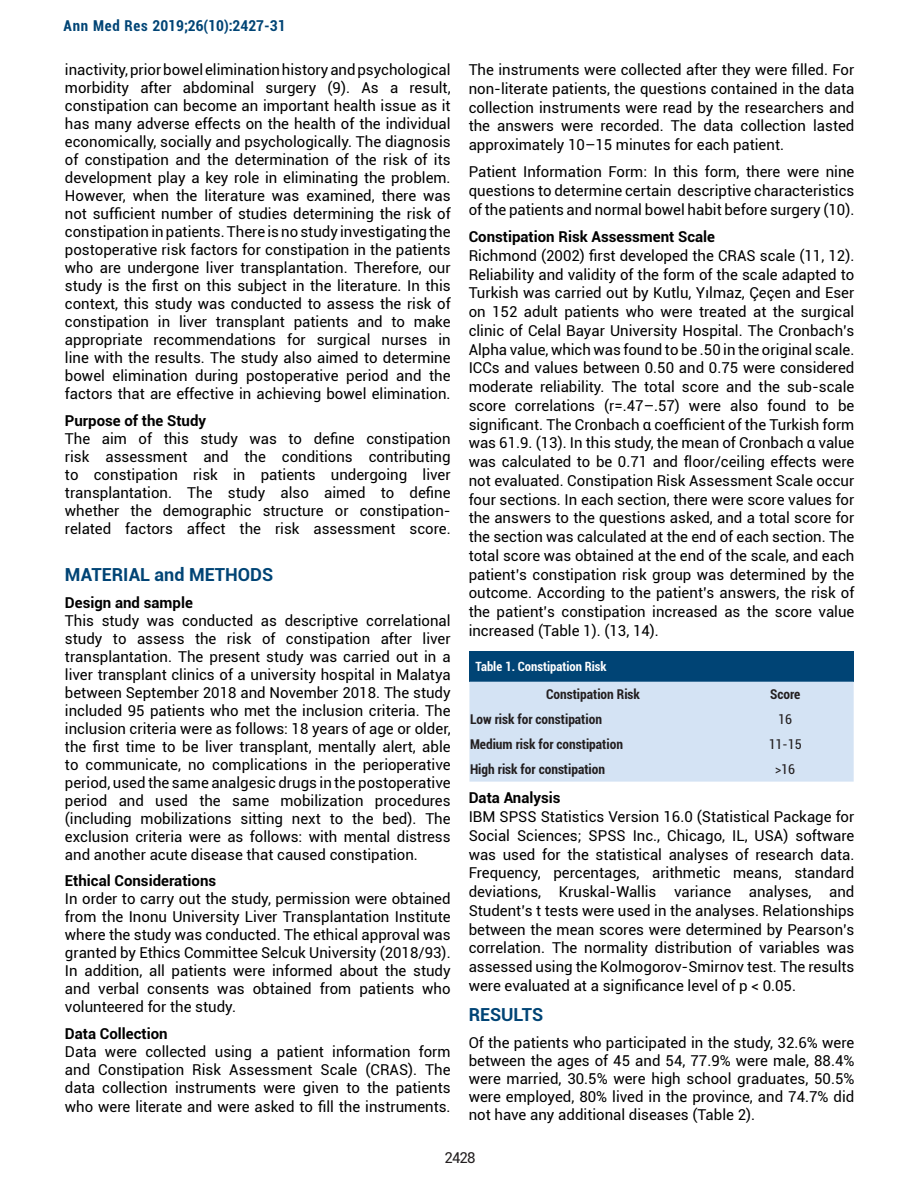
<style>
.page{position:relative;width:918px;height:1188px;background:#fff}
.page>*{position:absolute;margin:0;border:0;box-sizing:border-box;transform-origin:0 0}
.t1{font:700 18px "Roboto";color:#004475}
.t2{font:15px/18px "Roboto";color:#000;text-align:justify}
.t3{font:700 15px "Roboto";color:#000}
.t4{font:700 condensed 15px "Roboto";color:#004475}
.t5{font:15px "Roboto";color:#231f20}
.t6{font:700 condensed 13.5px "Roboto";color:#231f20}
.t7{font:condensed 13.5px "Roboto";color:#231f20}
.t8{font:700 condensed 12.75px "Roboto";color:#fff}
</style>
<div class="page">
<div style="left:469px;top:651px;width:385px;height:31px;background:#004475"></div>
<div style="left:469px;top:682px;width:385px;height:100px;background:#d4e3f4"></div>
<p class="t4" style="left:64px;top:15px;width:224px">Ann Med Res 2019;26(10):2427-31</p>
<p class="t2" style="left:65px;top:60px;width:387px">inactivity, prior bowel elimination history and psychological morbidity after abdominal surgery (9). As a result, constipation can become an important health issue as it has many adverse effects on the health of the individual economically, socially and psychologically. The diagnosis of constipation and the determination of the risk of its development play a key role in eliminating the problem.<br>However, when the literature was examined, there was not sufficient number of studies determining the risk of constipation in patients. There is no study investigating the postoperative risk factors for constipation in the patients who are undergone liver transplantation. Therefore, our study is the first on this subject in the literature. In this context, this study was conducted to assess the risk of constipation in liver transplant patients and to make appropriate recommendations for surgical nurses in line with the results. The study also aimed to determine bowel elimination during postoperative period and the factors that are effective in achieving bowel elimination.</p>
<p class="t3" style="left:65px;top:410px;width:143px">Purpose of the Study</p>
<p class="t2" style="left:65px;top:429px;width:387px">The aim of this study was to define constipation risk assessment and the conditions contributing to constipation risk in patients undergoing liver transplantation. The study also aimed to define whether the demographic structure or constipation&shy;related factors affect the risk assessment score.</p>
<p class="t1" style="left:65px;top:562px;width:210px">MATERIAL and METHODS</p>
<p class="t3" style="left:65px;top:592px;width:129px">Design and sample</p>
<p class="t2" style="left:65px;top:611px;width:387px">This study was conducted as descriptive correlational study to assess the risk of constipation after liver transplantation. The present study was carried out in a liver transplant clinics of a university hospital in Malatya between September 2018 and November 2018. The study included 95 patients who met the inclusion criteria. The inclusion criteria were as follows: 18 years of age or older, the first time to be liver transplant, mentally alert, able to communicate, no complications in the perioperative period, used the same analgesic drugs in the postoperative period and used the same mobilization procedures (including mobilizations sitting next to the bed). The exclusion criteria were as follows: with mental distress and another acute disease that caused constipation.</p>
<p class="t3" style="left:65px;top:870px;width:153px">Ethical Considerations</p>
<p class="t2" style="left:65px;top:889px;width:387px">In order to carry out the study, permission were obtained from the Inonu University Liver Transplantation Institute where the study was conducted. The ethical approval was granted by Ethics Committee Selcuk University (2018/93).<br>In addition, all patients were informed about the study and verbal consents was obtained from patients who volunteered for the study.</p>
<p class="t3" style="left:65px;top:1023px;width:104px">Data Collection</p>
<p class="t2" style="left:65px;top:1042px;width:387px">Data were collected using a patient information form and Constipation Risk Assessment Scale (CRAS). The data collection instruments were given to the patients who were literate and were asked to fill the instruments.</p>
<p class="t2" style="left:469px;top:60px;width:387px;line-height:18.8px">The instruments were collected after they were filled. For non-literate patients, the questions contained in the data collection instruments were read by the researchers and the answers were recorded. The data collection lasted approximately 10–15 minutes for each patient.</p>
<p class="t2" style="left:469px;top:162px;width:387px;line-height:18.8px">Patient Information Form: In this form, there were nine questions to determine certain descriptive characteristics of the patients and normal bowel habit before surgery (10).</p>
<p class="t3" style="left:469px;top:226px;width:248px">Constipation Risk Assessment Scale</p>
<p class="t2" style="left:469px;top:246px;width:387px;line-height:18.8px">Richmond (2002) first developed the CRAS scale (11, 12).<br>Reliability and validity of the form of the scale adapted to Turkish was carried out by Kutlu, Yılmaz, Çeçen and Eser on 152 adult patients who were treated at the surgical clinic of Celal Bayar University Hospital. The Cronbach’s Alpha value, which was found to be .50 in the original scale.<br>ICCs and values between 0.50 and 0.75 were considered moderate reliability. The total score and the sub-scale score correlations (r=.47–.57) were also found to be significant. The Cronbach α coefficient of the Turkish form was 61.9. (13). In this study, the mean of Cronbach α value was calculated to be 0.71 and floor/ceiling effects were not evaluated. Constipation Risk Assessment Scale occur four sections. In each section, there were score values for the answers to the questions asked, and a total score for the section was calculated at the end of each section. The total score was obtained at the end of the scale, and each patient’s constipation risk group was determined by the outcome. According to the patient’s answers, the risk of the patient’s constipation increased as the score value increased (Table 1). (13, 14).</p>
<p class="t8" style="left:475px;top:657px;width:133px">Table 1. Constipation Risk</p>
<p class="t6" style="left:546px;top:685px;width:95px">Constipation Risk</p>
<p class="t6" style="left:770px;top:685px;width:32px">Score</p>
<p class="t6" style="left:470px;top:710px;width:134px">Low risk for constipation</p>
<p class="t7" style="left:778px;top:710px;width:15px">16</p>
<p class="t6" style="left:470px;top:735px;width:154px">Medium risk for constipation</p>
<p class="t7" style="left:769px;top:735px;width:35px">11-15</p>
<p class="t6" style="left:470px;top:760px;width:137px">High risk for constipation</p>
<p class="t7" style="left:775px;top:760px;width:22px">&gt;16</p>
<p class="t3" style="left:469px;top:788px;width:93px">Data Analysis</p>
<p class="t2" style="left:469px;top:807px;width:387px;line-height:18.8px">IBM SPSS Statistics Version 16.0 (Statistical Package for Social Sciences; SPSS Inc., Chicago, IL, USA) software was used for the statistical analyses of research data.<br>Frequency, percentages, arithmetic means, standard deviations, Kruskal-Wallis variance analyses, and Student’s t tests were used in the analyses. Relationships between the mean scores were determined by Pearson’s correlation. The normality distribution of variables was assessed using the Kolmogorov-Smirnov test. The results were evaluated at a significance level of p &lt; 0.05.</p>
<p class="t1" style="left:469px;top:1002px;width:76px">RESULTS</p>
<p class="t2" style="left:469px;top:1033px;width:387px">Of the patients who participated in the study, 32.6% were between the ages of 45 and 54, 77.9% were male, 88.4% were married, 30.5% were high school graduates, 50.5% were employed, 80% lived in the province, and 74.7% did not have any additional diseases (Table 2).</p>
<p class="t5" style="left:445px;top:1147px;width:32px">2428</p>
</div>
